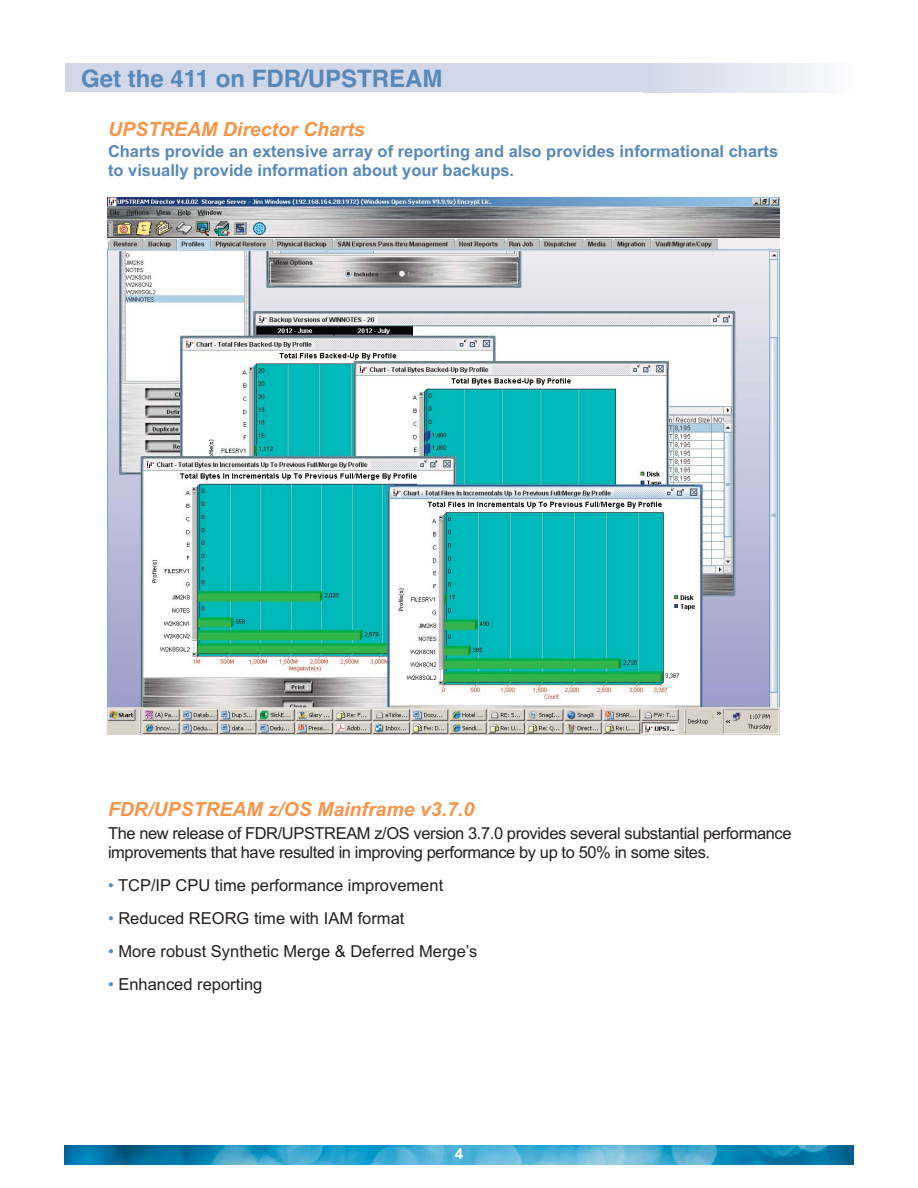
<style>
.page{position:relative;width:918px;height:1188px;background:#fff}
.page>*{position:absolute;margin:0;border:0;box-sizing:border-box;transform-origin:0 0}
.t1{font:700 24px "Helvetica";color:#5888b7}
.t2{font:italic 700 19.5px "Arial";color:#f79448}
.t3{font:16.5px/19.5px "Arial";letter-spacing:-.025em;color:#231f20}
.t4{font:16.5px "Arial";color:#231f20}
.t5{font:700 16.5px/19.5px "Arial";color:#5888b7}
.t6{font:700 15px "Arial";color:#fff}
.s1{color:#5888b7}
</style>
<div class="page">
<img style="left:108px;top:197px;width:672px;height:538px">
<div style="left:644px;top:64px;width:209px;height:28px;background:linear-gradient(to right,#cfd7e7,#fbfbfd)"></div>
<div style="left:65px;top:64px;width:582px;height:28px;background:#cfd7e8"></div>
<img style="left:65px;top:1145px;width:788px;height:19px">
<h1 class="t1" style="left:81px;top:69px;width:363px">Get the 411 on FDR/UPSTREAM</h1>
<p class="t2" style="left:108px;top:122px;width:258px">UPSTREAM Director Charts</p>
<p class="t5" style="left:108px;top:143px;width:672px">Charts provide an extensive array of reporting and also provides informational charts to visually provide information about your backups.</p>
<p class="t2" style="left:108px;top:802px;width:368px">FDR/UPSTREAM z/OS Mainframe v3.7.0</p>
<p class="t3" style="left:108px;top:825px;width:685px">The new release of FDR/UPSTREAM z/OS version 3.7.0 provides several substantial performance improvements that have resulted in improving performance by up to 50% in some sites.</p>
<p class="t4" style="left:108px;top:880px;width:337px"><span class="s1">•</span> TCP/IP CPU time performance improvement</p>
<p class="t4" style="left:108px;top:913px;width:298px"><span class="s1">•</span> Reduced REORG time with IAM format</p>
<p class="t4" style="left:108px;top:946px;width:371px"><span class="s1">•</span> More robust Synthetic Merge &amp; Deferred Merge’s</p>
<p class="t4" style="left:108px;top:979px;width:156px"><span class="s1">•</span> Enhanced reporting</p>
<p class="t6" style="left:455px;top:1149px;width:10px">4</p>
</div>
